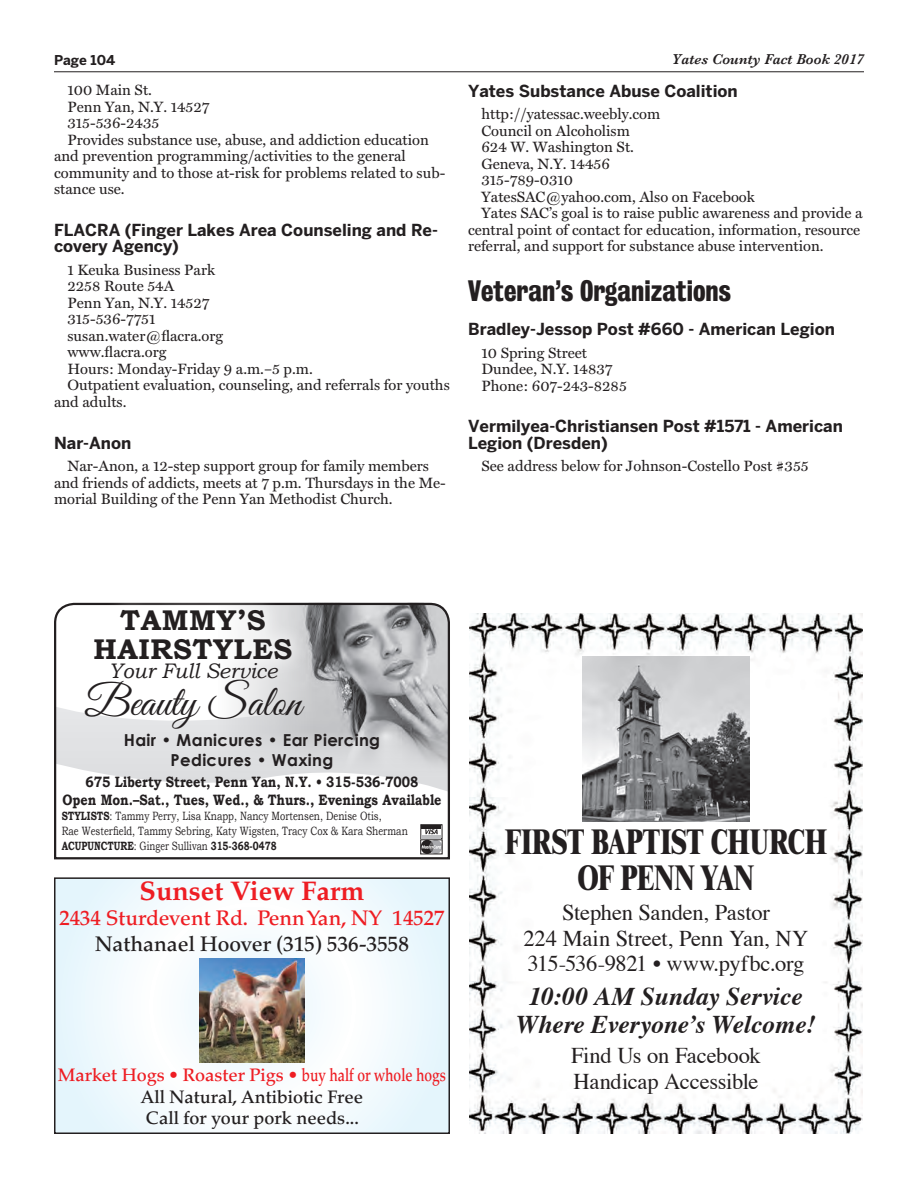
<style>
.page{position:relative;width:918px;height:1188px;background:#fff}
.page>*{position:absolute;margin:0;border:0;box-sizing:border-box;transform-origin:0 0}
.t1{font:43.5px "Great Vibes";color:#231f20}
.t2{font:800 34.5px/36px "Times";color:#231f20;text-align:center;scale:.74 1}
.t3{font:700 28.5px/28.5px "Bookman Old Style";letter-spacing:.02em;color:#231f20;text-align:center}
.Brief_head{font:700 27px "Bureau Grot Cond";color:#231f20}
.t4{font:700 27px "Palatino";color:#ee1d23}
.t5{font:italic 700 25.5px/28.5px "Times";letter-spacing:-.005em;color:#231f20;text-align:center}
.t6{font:22.5px/25.5px "Times";letter-spacing:-.015em;color:#231f20;text-align:center}
.t7{font:500 21px/25.2px "Palatino";color:#ee1d23;text-align:center}
.t8{font:italic 21px "Bookman Old Style";color:#231f20}
.t9{font:500 18px/21.6px "Palatino";color:#231f20;text-align:center}
.Subhead{font:700 16.5px/16.5px "Benton Sans";color:#231f20}
.t10{font:700 16.5px/19.5px "Century Gothic";letter-spacing:.02em;color:#231f20;text-align:center}
.Body_type_RR{font:15px/16.5px "Miller Text";color:#231f20}
.t11{font:700 15px/18px "Bookman Old Style";color:#231f20;text-align:center;scale:.84 1}
.t12{font:italic 600 15px "Baskerville";color:#231f20}
.t13{font:700 13.5px "Benton Sans";color:#231f20}
.t14{font:12px/15px "Bookman Old Style";color:#231f20;scale:.78 1}
.s1{font-weight:700}
.s2{color:#231f20}
.s3{color:#ee1d23}
</style>
<div class="page">
<hr style="left:54px;top:72px;width:810px;height:1px;background:#231f20">
<svg style="left:54px;top:603px;width:396px;height:256px"></svg>
<div style="left:77px;top:603px;width:233px;height:75px;background:#fff;opacity:.75"></div>
<svg style="left:423px;top:829px;width:17px;height:6px"></svg>
<svg style="left:425px;top:829px;width:13px;height:5px"></svg>
<hr style="left:422px;top:825px;width:19px;height:4px;background:#231f20">
<hr style="left:422px;top:835px;width:19px;height:3px;background:#bcbdc0">
<svg style="left:423px;top:842px;width:17px;height:10px"></svg>
<div style="left:421px;top:840px;width:21px;height:14px;border:1px solid #231f20"></div>
<img style="left:469px;top:613px;width:394px;height:521px">
<img style="left:583px;top:657px;width:166px;height:164px">
<svg style="left:57px;top:880px;width:390px;height:251px"></svg>
<div style="left:54px;top:877px;width:396px;height:257px;border:2px solid #231f20"></div>
<img style="left:200px;top:958px;width:104px;height:105px">
<p class="t13" style="left:54px;top:52px;width:63px">Page 104</p>
<p class="t12" style="left:672px;top:50px;width:194px">Yates County Fact Book 2017</p>
<p class="Body_type_RR" style="left:68px;top:82px;width:86px">100 Main St.</p>
<p class="Body_type_RR" style="left:68px;top:99px;width:143px">Penn Yan, N.Y. 14527</p>
<p class="Body_type_RR" style="left:68px;top:115px;width:93px">315-536-2435</p>
<p class="Body_type_RR" style="left:54px;top:132px;width:393px;text-indent:14px">Provides substance use, abuse, and addiction education and prevention programming/activities to the general community and to those at-risk for problems related to sub&shy;stance use.</p>
<p class="Subhead" style="left:54px;top:221px;width:386px">FLACRA (Finger Lakes Area Counseling and Re&shy;covery Agency)</p>
<p class="Body_type_RR" style="left:68px;top:262px;width:149px">1 Keuka Business Park</p>
<p class="Body_type_RR" style="left:68px;top:278px;width:108px">2258 Route 54A</p>
<p class="Body_type_RR" style="left:68px;top:295px;width:143px">Penn Yan, N.Y. 14527</p>
<p class="Body_type_RR" style="left:68px;top:311px;width:89px">315-536-7751</p>
<p class="Body_type_RR" style="left:68px;top:328px;width:157px">susan.water@flacra.org</p>
<p class="Body_type_RR" style="left:68px;top:344px;width:101px">www.flacra.org</p>
<p class="Body_type_RR" style="left:68px;top:361px;width:247px">Hours: Monday-Friday 9 a.m.–5 p.m.</p>
<p class="Body_type_RR" style="left:54px;top:377px;width:397px;text-indent:14px">Outpatient evaluation, counseling, and referrals for youths and adults.</p>
<p class="Subhead" style="left:54px;top:434px;width:79px">Nar-Anon</p>
<p class="Body_type_RR" style="left:54px;top:458px;width:393px;text-indent:14px">Nar-Anon, a 12-step support group for family members and friends of addicts, meets at 7 p.m. Thursdays in the Me&shy;morial Building of the Penn Yan Methodist Church.</p>
<p class="Subhead" style="left:468px;top:82px;width:271px">Yates Substance Abuse Coalition</p>
<p class="Body_type_RR" style="left:482px;top:106px;width:180px">http://yatessac.weebly.com</p>
<p class="Body_type_RR" style="left:482px;top:123px;width:150px">Council on Alcoholism</p>
<p class="Body_type_RR" style="left:482px;top:139px;width:154px">624 W. Washington St.</p>
<p class="Body_type_RR" style="left:482px;top:156px;width:130px">Geneva, N.Y. 14456</p>
<p class="Body_type_RR" style="left:482px;top:172px;width:93px">315-789-0310</p>
<p class="Body_type_RR" style="left:482px;top:189px;width:275px">YatesSAC@yahoo.com, Also on Facebook</p>
<p class="Body_type_RR" style="left:468px;top:205px;width:396px;text-indent:14px">Yates SAC’s goal is to raise public awareness and provide a central point of contact for education, information, resource referral, and support for substance abuse intervention.</p>
<p class="Brief_head" style="left:468px;top:275px;width:264px">Veteran’s Organizations</p>
<p class="Subhead" style="left:468px;top:321px;width:368px">Bradley-Jessop Post #660 - American Legion</p>
<p class="Body_type_RR" style="left:482px;top:345px;width:107px">10 Spring Street</p>
<p class="Body_type_RR" style="left:482px;top:361px;width:132px">Dundee, N.Y. 14837</p>
<p class="Body_type_RR" style="left:482px;top:378px;width:147px">Phone: 607-243-8285</p>
<p class="Subhead" style="left:468px;top:418px;width:376px">Vermilyea-Christiansen Post #1571 - American<br>Legion (Dresden)</p>
<p class="Body_type_RR" style="left:482px;top:458px;width:329px">See address below for Johnson-Costello Post #355</p>
<p class="t3" style="left:93px;top:606px;width:200px">TAMMY’S<br>HAIRSTYLES</p>
<p class="t8" style="left:109px;top:659px;width:170px">Your Full Service</p>
<p class="t1" style="left:84px;top:678px;width:218px">Beauty Salon</p>
<p class="t10" style="left:124px;top:730px;width:258px">Hair • Manicures • Ear Piercing<br>Pedicures • Waxing</p>
<p class="t11" style="left:62px;top:773px;width:453px">675 Liberty Street, Penn Yan, N.Y. • 315-536-7008<br>Open Mon.–Sat., Tues, Wed., &amp; Thurs., Evenings Available</p>
<p class="t14" style="left:62px;top:808px;width:445px"><span class="s1">STYLISTS</span>: Tammy Perry, Lisa Knapp, Nancy Mortensen, Denise Otis,<br>Rae Westerfield, Tammy Sebring, Katy Wigsten, Tracy Cox &amp; Kara Sherman<br><span class="s1">ACUPUNCTURE</span>: Ginger Sullivan <span class="s1">315-368-0478</span></p>
<p class="t4" style="left:140px;top:875px;width:226px">Sunset View Farm</p>
<p class="t7" style="left:59px;top:906px;width:387px">2434 Sturdevent Rd. Penn Yan, NY 14527<br><span class="s2">Nathanael Hoover (315) 536-3558</span></p>
<p class="t9" style="left:58px;top:1064px;width:390px"><span class="s3">Market Hogs • Roaster Pigs • buy half or whole hogs<br></span>All Natural, Antibiotic Free<br>Call for your pork needs...</p>
<p class="t2" style="left:505px;top:823px;width:436px">FIRST BAPTIST CHURCH<br>OF PENN YAN</p>
<p class="t6" style="left:524px;top:901px;width:286px">Stephen Sanden, Pastor<br>224 Main Street, Penn Yan, NY<br>315-536-9821 • www.pyfbc.org</p>
<p class="t5" style="left:516px;top:983px;width:301px">10:00 AM Sunday Service<br>Where Everyone’s Welcome!</p>
<p class="t6" style="left:571px;top:1044px;width:191px;text-align:left">Find Us on Facebook<br>Handicap Accessible</p>
</div>
